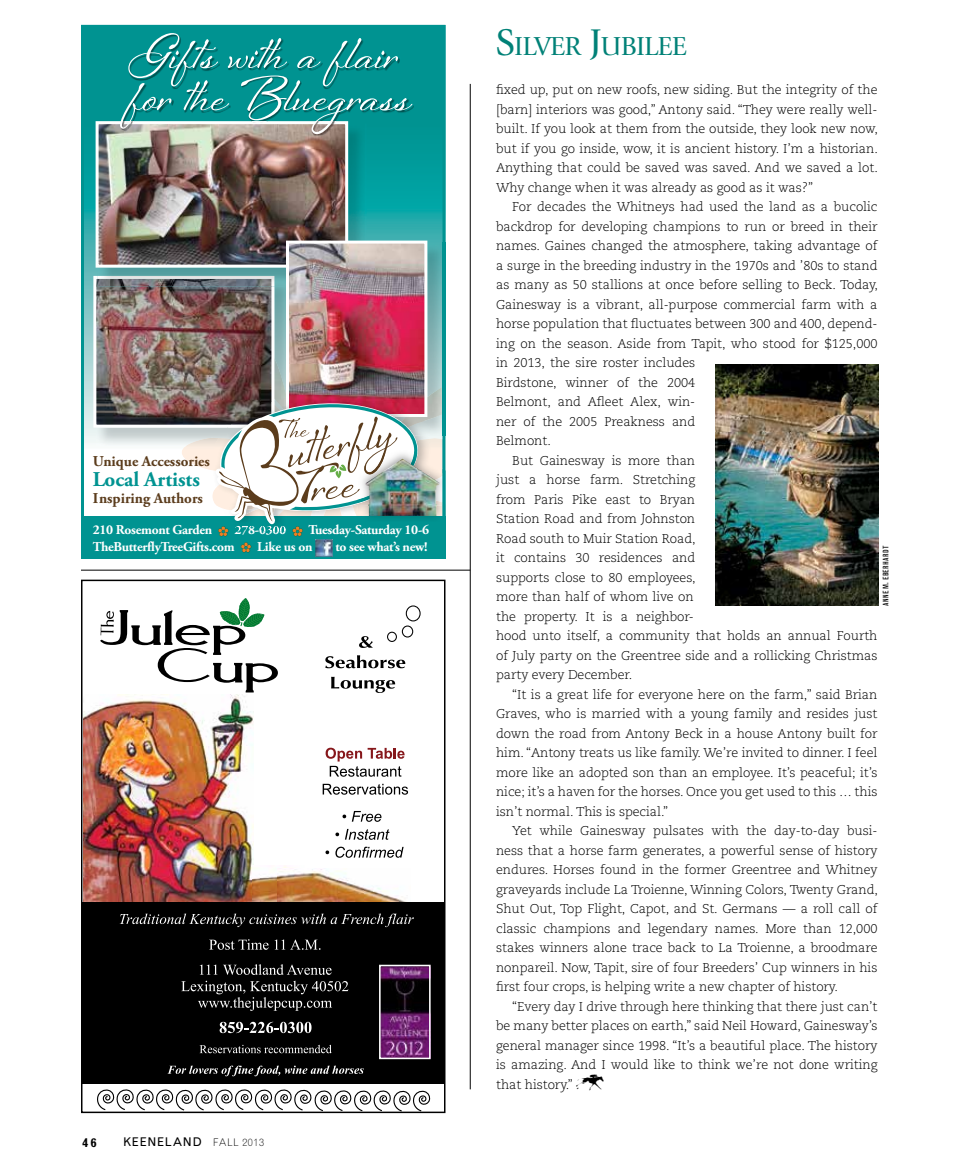
<style>
.page{position:relative;width:972px;height:1175px;background:#fff}
.page>*{position:absolute;margin:0;border:0;box-sizing:border-box;transform-origin:0 0}
.t1{font:700 59.4px/42.3px "Sheila";color:#fff}
.t2{font:31.5px "Keen DB";color:#000}
.t3{font:27.15px "Giovanni Std";letter-spacing:-.03em;color:#008177}
.t4{font:700 21px "Adobe Garamond Pro";color:#009391}
.t5{font:700 15px "Adobe Garamond Pro";color:#5b3c1c}
.t6{font:700 13.5px/16.2px "Adobe Garamond Pro";letter-spacing:-.02em;color:#fff}
.t7{font:300 12.75px/19.5px "Caecilia LT Std";letter-spacing:-.005em;color:#000;text-align:justify}
.t8{font:12px "Grotesque MT Std";letter-spacing:.05em;color:#000}
.t9{font:700 12px "Grotesque MT Std";color:#000}
.t10{font:condensed 7.5px "Grotesque MT Std";letter-spacing:.04em;color:#000}
.s1{color:#f17e21}
.s2{font-weight:300;font-size:10.5px}
.s3{font-size:38.7px}
</style>
<div class="page">
<svg style="left:100px;top:598px;width:178px;height:94px"></svg>
<div style="left:402px;top:625px;width:11px;height:12px;border:1px solid #000;border-radius:50%"></div>
<div style="left:406px;top:605px;width:15px;height:16px;border:1px solid #000;border-radius:50%"></div>
<div style="left:387px;top:631px;width:10px;height:11px;border:1px solid #000;border-radius:50%"></div>
<svg style="left:359px;top:636px;width:14px;height:12px"></svg>
<svg style="left:325px;top:655px;width:80px;height:13px"></svg>
<svg style="left:331px;top:677px;width:64px;height:16px"></svg>
<svg style="left:326px;top:747px;width:79px;height:29px"></svg>
<svg style="left:323px;top:783px;width:85px;height:11px"></svg>
<img style="left:83px;top:695px;width:170px;height:207px">
<img style="left:252px;top:866px;width:35px;height:36px">
<img style="left:278px;top:868px;width:129px;height:34px">
<svg style="left:97px;top:1089px;width:333px;height:22px"></svg>
<div style="left:82px;top:902px;width:363px;height:181px;background:#000"></div>
<svg style="left:209px;top:939px;width:60px;height:10px"></svg>
<svg style="left:275px;top:939px;width:46px;height:10px"></svg>
<svg style="left:200px;top:1044px;width:132px;height:9px"></svg>
<svg style="left:120px;top:913px;width:294px;height:14px"></svg>
<svg style="left:220px;top:1021px;width:92px;height:12px"></svg>
<svg style="left:167px;top:1065px;width:197px;height:11px"></svg>
<svg style="left:200px;top:964px;width:17px;height:10px"></svg>
<svg style="left:223px;top:964px;width:109px;height:10px"></svg>
<svg style="left:181px;top:980px;width:167px;height:30px"></svg>
<img style="left:382px;top:967px;width:46px;height:89px">
<div style="left:379px;top:964px;width:52px;height:95px;border:2px solid #fff"></div>
<svg style="left:343px;top:814px;width:3px;height:4px"></svg>
<svg style="left:352px;top:811px;width:29px;height:11px"></svg>
<svg style="left:335px;top:832px;width:4px;height:4px"></svg>
<svg style="left:345px;top:829px;width:45px;height:10px"></svg>
<svg style="left:326px;top:850px;width:3px;height:4px"></svg>
<svg style="left:335px;top:846px;width:69px;height:11px"></svg>
<img style="left:85px;top:25px;width:361px;height:418px">
<div style="left:81px;top:25px;width:364px;height:533px;border:3px solid #009391"></div>
<img style="left:121px;top:82px;width:54px;height:38px">
<img style="left:183px;top:79px;width:48px;height:35px">
<img style="left:241px;top:75px;width:173px;height:45px">
<img style="left:297px;top:56px;width:25px;height:15px">
<img style="left:322px;top:37px;width:79px;height:52px">
<img style="left:227px;top:37px;width:63px;height:34px">
<img style="left:128px;top:34px;width:93px;height:55px">
<img style="left:92px;top:120px;width:354px;height:438px">
<hr style="left:81px;top:570px;width:389px;height:1px;background:#000">
<hr style="left:470px;top:84px;width:1px;height:1005px;background:#000">
<img style="left:716px;top:364px;width:162px;height:241px">
<h1 class="t1" style="left:128px;top:26px;width:284px">Gifts with a flair for the Bluegrass</h1>
<p class="t5" style="left:93px;top:455px;width:119px">Unique Accessories</p>
<h3 class="t4" style="left:93px;top:471px;width:109px">Local Artists</h3>
<p class="t5" style="left:93px;top:492px;width:111px">Inspiring Authors</p>
<p class="t6" style="left:93px;top:523px;width:338px">210 Rosemont Garden <span class="s1">✿</span> 278-0300 <span class="s1">✿</span> Tuesday-Saturday 10-6<br>TheButterflyTreeGifts.com <span class="s1">✿</span> Like us on</p>
<p class="t6" style="left:335px;top:539px;width:94px">to see what’s new!</p>
<p class="t9" style="left:82px;top:1135px;width:16px">46</p>
<p class="t8" style="left:123px;top:1135px;width:143px">KEENELAND <span class="s2">fall 2013</span></p>
<h3 class="t3" style="left:496px;top:31px;width:193px"><span class="s3">S</span>ILVER <span class="s3">J</span>UBILEE</h3>
<p class="t7" style="left:496px;top:80px;width:383px">fixed up, put on new roofs, new siding. But the integrity of the [barn] interiors was good,” Antony said. “They were really well&shy;built. If you look at them from the outside, they look new now, but if you go inside, wow, it is ancient history. I’m a historian.<br>Anything that could be saved was saved. And we saved a lot.<br>Why change when it was already as good as it was?”</p>
<p class="t7" style="left:512px;top:197px;width:367px">For decades the Whitneys had used the land as a bucolic</p>
<p class="t7" style="left:496px;top:217px;width:383px">backdrop for developing champions to run or breed in their</p>
<p class="t7" style="left:496px;top:236px;width:383px">names. Gaines changed the atmosphere, taking advantage of</p>
<p class="t7" style="left:496px;top:256px;width:383px">a surge in the breeding industry in the 1970s and ’80s to stand</p>
<p class="t7" style="left:496px;top:275px;width:383px">as many as 50 stallions at once before selling to Beck. Today,</p>
<p class="t7" style="left:496px;top:295px;width:383px">Gainesway is a vibrant, all-purpose commercial farm with a</p>
<p class="t7" style="left:496px;top:314px;width:383px">horse population that fluctuates between 300 and 400, depend-</p>
<p class="t7" style="left:496px;top:334px;width:383px">ing on the season. Aside from Tapit, who stood for $125,000</p>
<p class="t7" style="left:496px;top:353px;width:201px">in 2013, the sire roster includes</p>
<p class="t7" style="left:496px;top:373px;width:201px">Birdstone, winner of the 2004</p>
<p class="t7" style="left:496px;top:392px;width:201px">Belmont, and Afleet Alex, win-</p>
<p class="t7" style="left:496px;top:412px;width:201px">ner of the 2005 Preakness and</p>
<p class="t7" style="left:496px;top:431px;width:56px">Belmont.</p>
<p class="t7" style="left:512px;top:451px;width:184px">But Gainesway is more than</p>
<p class="t7" style="left:496px;top:470px;width:201px">just a horse farm. Stretching</p>
<p class="t7" style="left:496px;top:490px;width:201px">from Paris Pike east to Bryan</p>
<p class="t7" style="left:496px;top:509px;width:201px">Station Road and from Johnston</p>
<p class="t7" style="left:496px;top:529px;width:201px">Road south to Muir Station Road,</p>
<p class="t7" style="left:496px;top:548px;width:201px">it contains 30 residences and</p>
<p class="t7" style="left:496px;top:568px;width:201px">supports close to 80 employees,</p>
<p class="t7" style="left:496px;top:587px;width:199px">more than half of whom live on</p>
<p class="t7" style="left:496px;top:607px;width:199px">the property. It is a neighbor-</p>
<p class="t7" style="left:496px;top:626px;width:383px">hood unto itself, a community that holds an annual Fourth</p>
<p class="t7" style="left:496px;top:646px;width:383px">of July party on the Greentree side and a rollicking Christmas</p>
<p class="t7" style="left:496px;top:665px;width:138px">party every December.</p>
<p class="t7" style="left:512px;top:685px;width:367px">“It is a great life for everyone here on the farm,” said Brian</p>
<p class="t7" style="left:496px;top:704px;width:383px">Graves, who is married with a young family and resides just</p>
<p class="t7" style="left:496px;top:724px;width:383px">down the road from Antony Beck in a house Antony built for</p>
<p class="t7" style="left:496px;top:743px;width:383px">him. “Antony treats us like family. We’re invited to dinner. I feel</p>
<p class="t7" style="left:496px;top:763px;width:383px">more like an adopted son than an employee. It’s peaceful; it’s</p>
<p class="t7" style="left:496px;top:782px;width:383px">nice; it’s a haven for the horses. Once you get used to this … this</p>
<p class="t7" style="left:496px;top:802px;width:174px">isn’t normal. This is special.”</p>
<p class="t7" style="left:512px;top:821px;width:367px">Yet while Gainesway pulsates with the day-to-day busi-</p>
<p class="t7" style="left:496px;top:841px;width:383px">ness that a horse farm generates, a powerful sense of history</p>
<p class="t7" style="left:496px;top:860px;width:383px">endures. Horses found in the former Greentree and Whitney</p>
<p class="t7" style="left:496px;top:880px;width:383px">graveyards include La Troienne, Winning Colors, Twenty Grand,</p>
<p class="t7" style="left:496px;top:899px;width:383px">Shut Out, Top Flight, Capot, and St. Germans — a roll call of</p>
<p class="t7" style="left:496px;top:919px;width:383px">classic champions and legendary names. More than 12,000</p>
<p class="t7" style="left:496px;top:938px;width:383px">stakes winners alone trace back to La Troienne, a broodmare</p>
<p class="t7" style="left:496px;top:958px;width:383px">nonpareil. Now, Tapit, sire of four Breeders’ Cup winners in his</p>
<p class="t7" style="left:496px;top:977px;width:343px">first four crops, is helping write a new chapter of history.</p>
<p class="t7" style="left:512px;top:997px;width:367px">“Every day I drive through here thinking that there just can’t</p>
<p class="t7" style="left:496px;top:1016px;width:383px">be many better places on earth,” said Neil Howard, Gainesway’s</p>
<p class="t7" style="left:496px;top:1036px;width:383px">general manager since 1998. “It’s a beautiful place. The history</p>
<p class="t7" style="left:496px;top:1055px;width:383px">is amazing. And I would like to think we’re not done writing</p>
<p class="t7" style="left:496px;top:1075px;width:78px">that history.”</p>
<h2 class="t2" style="left:576px;top:1065px;width:33px">K</h2>
<p class="t10" style="left:881px;top:606px;width:61px;rotate:-90deg">Anne M. Eberhardt</p>
</div>
